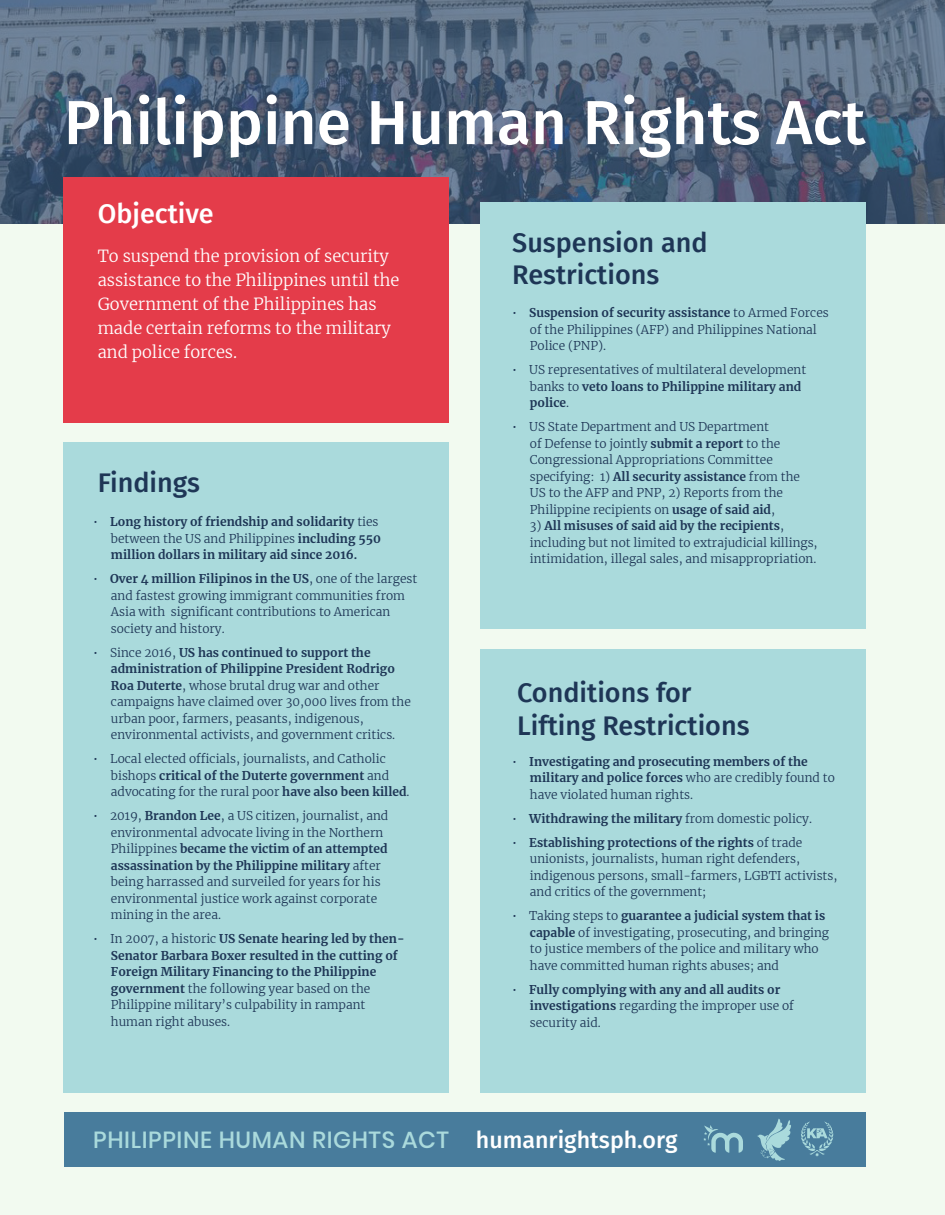
<style>
.page{position:relative;width:945px;height:1215px;background:#fff}
.page>*{position:absolute;margin:0;border:0;box-sizing:border-box;transform-origin:0 0}
.t1{font:500 62.25px "Fira Sans";color:#fff}
.t2{font:500 27px/32.4px "Fira Sans";color:#1e3656}
.t3{font:500 27px "Fira Sans";color:#fff}
.t4{font:500 23.25px "Poppins";letter-spacing:.025em;color:#aadadc}
.t5{font:500 23.25px "Fira Sans";color:#fff}
.t6{font:300 16.5px/24px "Merriweather";color:#fff}
.t7{font:300 12px/16.5px "Merriweather";color:#1e3656}
.t8{font:700 12px/16.5px "Merriweather";color:#1e3656}
.s1{font-weight:300}
.s2{font-weight:700}
</style>
<div class="page">
<div style="left:0;top:223px;width:945px;height:992px;background:#f2faf0"></div>
<svg style="left:0;top:0;width:945px;height:223px;background:#50627a"></svg>
<div style="left:480px;top:203px;width:386px;height:426px;background:#aadadc"></div>
<div style="left:480px;top:650px;width:386px;height:443px;background:#aadadc"></div>
<div style="left:64px;top:442px;width:385px;height:651px;background:#aadadc"></div>
<div style="left:64px;top:178px;width:385px;height:245px;background:#e43c4a"></div>
<div style="left:64px;top:1113px;width:802px;height:54px;background:#487c9c"></div>
<svg style="left:757px;top:1119px;width:34px;height:42px"></svg>
<svg style="left:703px;top:1125px;width:40px;height:28px"></svg>
<svg style="left:801px;top:1121px;width:32px;height:36px"></svg>
<p class="t1" style="left:64px;top:72px;width:803px">Philippine Human Rights Act</p>
<p class="t3" style="left:98px;top:192px;width:118px">Objective</p>
<p class="t6" style="left:98px;top:244px;width:303px">To suspend the provision of security assistance to the Philippines until the Government of the Philippines has made certain reforms to the military and police forces.</p>
<p class="t2" style="left:98px;top:466px;width:104px">Findings</p>
<p class="t8" style="left:111px;top:513px;width:272px;text-indent:-18px"><span class="s1">•</span> Long history of friendship and solidarity <span class="s1">ties between the US and Philippines</span> including 550 million dollars in military aid since 2016.</p>
<p class="t7" style="left:111px;top:570px;width:308px;text-indent:-18px">• <span class="s2">Over 4 million Filipinos in the US</span>, one of the largest and fastest growing immigrant communities from Asia with significant contributions to American society and history.</p>
<p class="t7" style="left:111px;top:644px;width:301px;text-indent:-18px">• Since 2016, <span class="s2">US has continued to support the administration of Philippine President Rodrigo Roa Duterte</span>, whose brutal drug war and other campaigns have claimed over 30,000 lives from the urban poor, farmers, peasants, indigenous, environmental activists, and government critics.</p>
<p class="t7" style="left:111px;top:750px;width:300px;text-indent:-18px">• Local elected officials, journalists, and Catholic bishops <span class="s2">critical of the Duterte government</span> and advocating for the rural poor <span class="s2">have also been killed</span>.</p>
<p class="t7" style="left:111px;top:807px;width:279px;text-indent:-18px">• 2019, <span class="s2">Brandon Lee</span>, a US citizen, journalist, and environmental advocate living in the Northern Philippines <span class="s2">became the victim of an attempted assassination by the Philippine military</span> after being harrassed and surveiled for years for his environmental justice work against corporate mining in the area.</p>
<p class="t8" style="left:111px;top:930px;width:295px;text-indent:-18px"><span class="s1">• In 2007, a historic</span> US Senate hearing led by then-Senator Barbara Boxer resulted in the cutting of Foreign Military Financing to the Philippine government <span class="s1">the following year based on the Philippine military’s culpability in rampant human right abuses.</span></p>
<p class="t2" style="left:512px;top:225px;width:197px">Suspension and<br>Restrictions</p>
<p class="t7" style="left:530px;top:304px;width:300px;text-indent:-18px">• <span class="s2">Suspension of security assistance</span> to Armed Forces of the Philippines (AFP) and Philippines National<br>Police (PNP).</p>
<p class="t7" style="left:530px;top:361px;width:278px;text-indent:-18px">• US representatives of multilateral development banks to <span class="s2">veto loans to Philippine military and police</span>.</p>
<p class="t7" style="left:530px;top:418px;width:272px;text-indent:-18px">• US State Department and US Department<br>of Defense to jointly <span class="s2">submit a report</span> to the Congressional Appropriations Committee specifying: 1) <span class="s2">All security assistance</span> from the US to the AFP and PNP, 2) Reports from the Philippine recipients on <span class="s2">usage of said aid</span>,</p>
<p class="t7" style="left:530px;top:517px;width:289px">3) <span class="s2">All misuses of said aid by the recipients</span>, including but not limited to extrajudicial killings, intimidation, illegal sales, and misappropriation.</p>
<p class="t2" style="left:517px;top:675px;width:234px">Conditions for<br>Lifting Restrictions</p>
<p class="t8" style="left:530px;top:753px;width:306px;text-indent:-18px"><span class="s1">•</span> Investigating and prosecuting members of the military and police forces <span class="s1">who are credibly found to have violated human rights.</span></p>
<p class="t8" style="left:512px;top:810px;width:301px"><span class="s1">•</span> Withdrawing the military <span class="s1">from domestic policy.</span></p>
<p class="t7" style="left:530px;top:834px;width:309px;text-indent:-18px">• <span class="s2">Establishing protections of the rights</span> of trade unionists, journalists, human right defenders, indigenous persons, small-farmers, LGBTI activists, and critics of the government;</p>
<p class="t7" style="left:530px;top:907px;width:301px;text-indent:-18px">• Taking steps to <span class="s2">guarantee a judicial system that is capable</span> of investigating, prosecuting, and bringing to justice members of the police and military who have committed human rights abuses; and</p>
<p class="t8" style="left:530px;top:981px;width:266px;text-indent:-18px"><span class="s1">•</span> Fully complying with any and all audits or investigations <span class="s1">regarding the improper use of security aid.</span></p>
<p class="t4" style="left:93px;top:1126px;width:357px">PHILIPPINE HUMAN RIGHTS ACT</p>
<p class="t5" style="left:476px;top:1121px;width:203px">humanrightsph.org</p>
</div>
